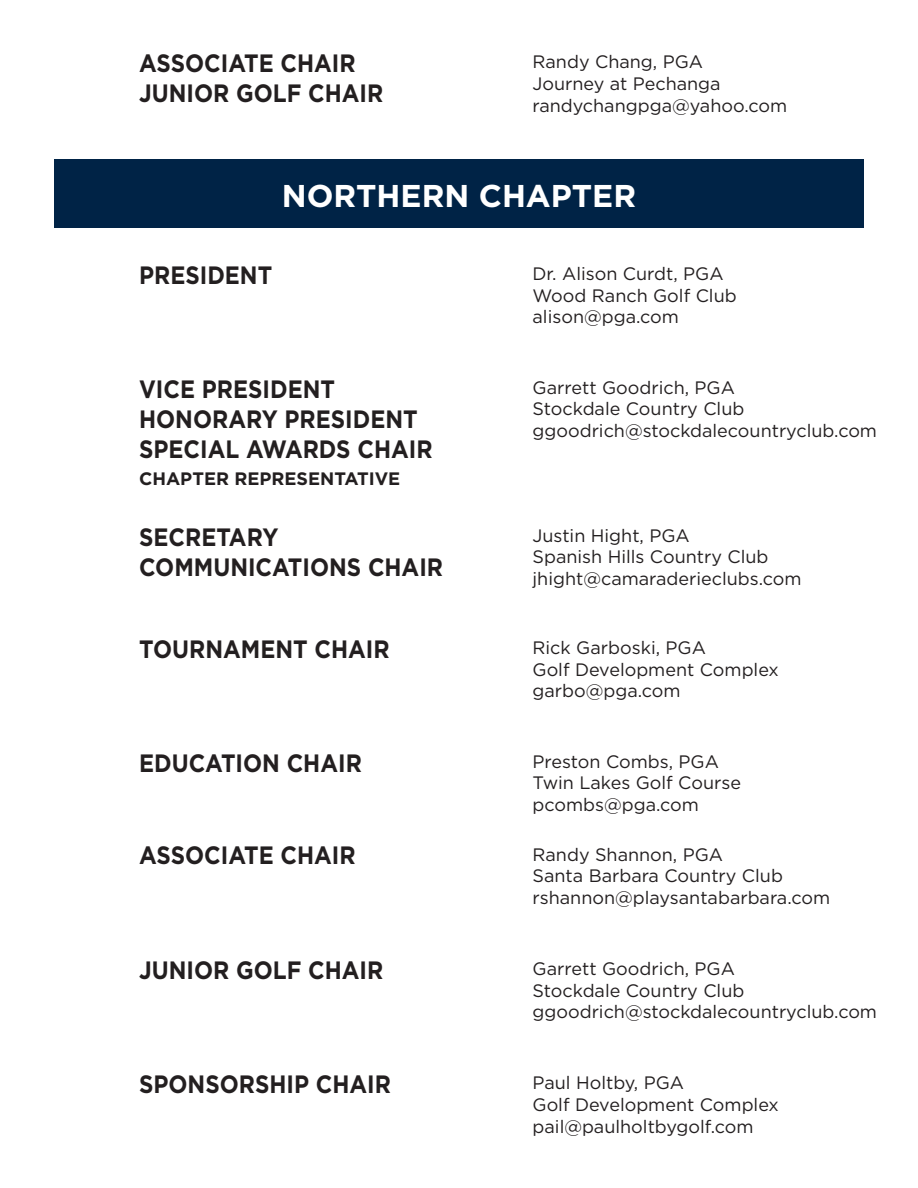
<style>
.page{position:relative;width:918px;height:1188px;background:#fff}
.page>*{position:absolute;margin:0;border:0;box-sizing:border-box;transform-origin:0 0}
.t1{font:700 31.5px "Gotham";color:#fff}
.t2{font:700 25.05px "Gotham";color:#231f20;scale:.9 1}
.t3{font:18px "Gotham";color:#231f20}
.t4{font:700 18px "Gotham";color:#231f20}
</style>
<div class="page">
<div style="left:54px;top:160px;width:810px;height:68px;background:#002346"></div>
<p class="t2" style="left:139px;top:49px;width:242px">ASSOCIATE CHAIR</p>
<p class="t2" style="left:139px;top:79px;width:273px">JUNIOR GOLF CHAIR</p>
<p class="t3" style="left:533px;top:51px;width:172px">Randy Chang, PGA</p>
<p class="t3" style="left:533px;top:72px;width:190px">Journey at Pechanga</p>
<p class="t3" style="left:533px;top:94px;width:256px">randychangpga@yahoo.com</p>
<p class="t1" style="left:282px;top:177px;width:356px">NORTHERN CHAPTER</p>
<p class="t2" style="left:139px;top:261px;width:149px">PRESIDENT</p>
<p class="t3" style="left:533px;top:262px;width:192px">Dr. Alison Curdt, PGA</p>
<p class="t3" style="left:533px;top:284px;width:206px">Wood Ranch Golf Club</p>
<p class="t3" style="left:533px;top:305px;width:148px">alison@pga.com</p>
<p class="t2" style="left:139px;top:374px;width:219px">VICE PRESIDENT</p>
<p class="t2" style="left:139px;top:404px;width:311px">HONORARY PRESIDENT</p>
<p class="t2" style="left:139px;top:435px;width:328px">SPECIAL AWARDS CHAIR</p>
<p class="t4" style="left:139px;top:469px;width:263px">CHAPTER REPRESENTATIVE</p>
<p class="t2" style="left:139px;top:522px;width:156px">SECRETARY</p>
<p class="t2" style="left:139px;top:552px;width:339px">COMMUNICATIONS CHAIR</p>
<p class="t3" style="left:533px;top:376px;width:204px">Garrett Goodrich, PGA</p>
<p class="t3" style="left:533px;top:397px;width:213px">Stockdale Country Club</p>
<p class="t3" style="left:533px;top:419px;width:346px">ggoodrich@stockdalecountryclub.com</p>
<p class="t3" style="left:533px;top:524px;width:159px">Justin Hight, PGA</p>
<p class="t3" style="left:533px;top:545px;width:237px">Spanish Hills Country Club</p>
<p class="t3" style="left:533px;top:567px;width:271px">jhight@camaraderieclubs.com</p>
<p class="t2" style="left:139px;top:635px;width:280px">TOURNAMENT CHAIR</p>
<p class="t3" style="left:533px;top:636px;width:175px">Rick Garboski, PGA</p>
<p class="t3" style="left:533px;top:658px;width:248px">Golf Development Complex</p>
<p class="t3" style="left:533px;top:679px;width:150px">garbo@pga.com</p>
<p class="t2" style="left:139px;top:748px;width:249px">EDUCATION CHAIR</p>
<p class="t3" style="left:533px;top:750px;width:188px">Preston Combs, PGA</p>
<p class="t3" style="left:533px;top:771px;width:210px">Twin Lakes Golf Course</p>
<p class="t3" style="left:533px;top:793px;width:168px">pcombs@pga.com</p>
<p class="t2" style="left:139px;top:841px;width:242px">ASSOCIATE CHAIR</p>
<p class="t3" style="left:533px;top:843px;width:192px">Randy Shannon, PGA</p>
<p class="t3" style="left:533px;top:864px;width:252px">Santa Barbara Country Club</p>
<p class="t3" style="left:533px;top:886px;width:299px">rshannon@playsantabarbara.com</p>
<p class="t2" style="left:139px;top:956px;width:273px">JUNIOR GOLF CHAIR</p>
<p class="t3" style="left:533px;top:957px;width:204px">Garrett Goodrich, PGA</p>
<p class="t3" style="left:533px;top:979px;width:213px">Stockdale Country Club</p>
<p class="t3" style="left:533px;top:1000px;width:346px">ggoodrich@stockdalecountryclub.com</p>
<p class="t2" style="left:139px;top:1070px;width:281px">SPONSORSHIP CHAIR</p>
<p class="t3" style="left:533px;top:1072px;width:153px">Paul Holtby, PGA</p>
<p class="t3" style="left:533px;top:1093px;width:248px">Golf Development Complex</p>
<p class="t3" style="left:533px;top:1115px;width:223px">pail@paulholtbygolf.com</p>
</div>
